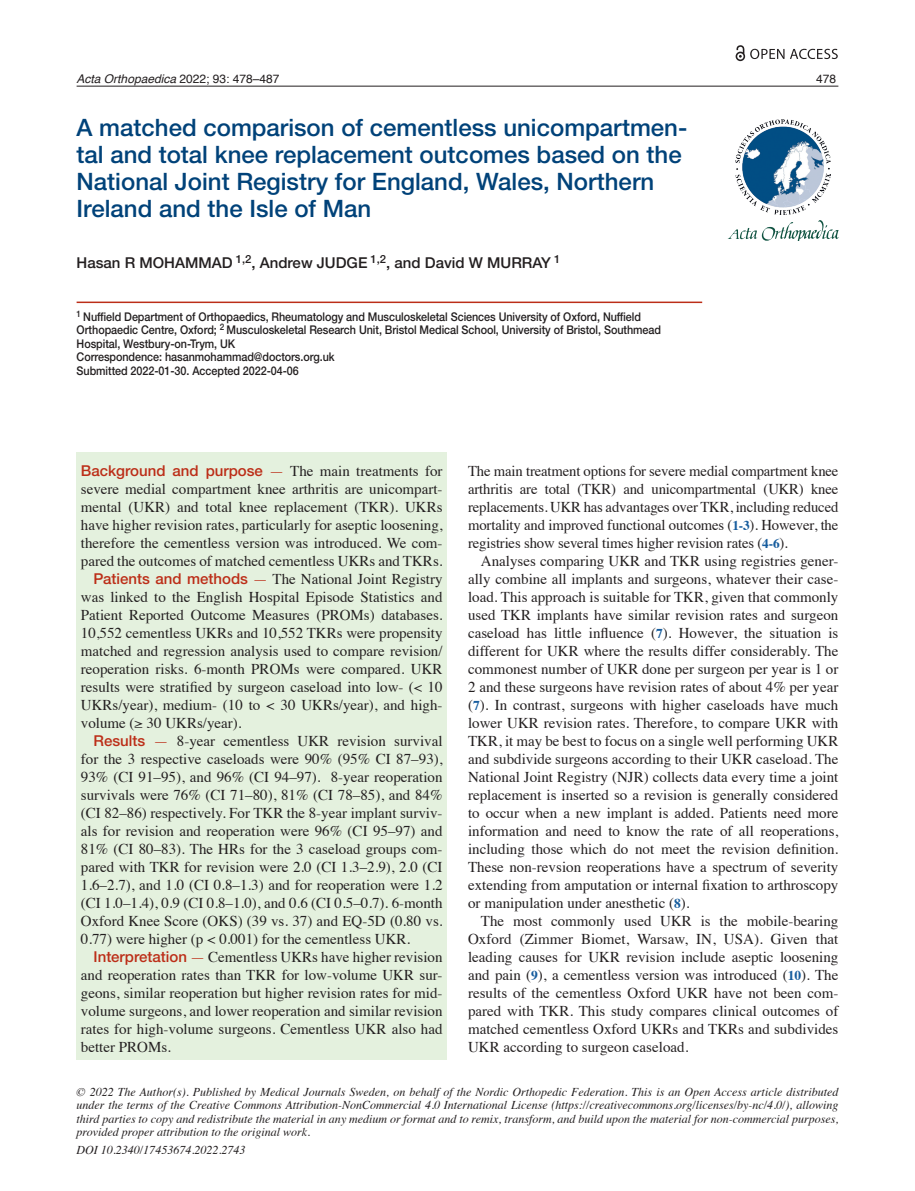
<style>
.page{position:relative;width:915px;height:1191px;background:#fff}
.page>*{position:absolute;margin:0;border:0;box-sizing:border-box;transform-origin:0 0}
.t1{font:500 24px/27px "Helvetica Neue LTW1 G";color:#004279}
.t2{font:15px/18px "Times";color:#231f20;text-align:justify}
.t3{font:500 15px "Helvetica Neue LTW1 G";color:#231f20}
.t4{font:500 15px "Helvetica Neue LTW1 G";color:#bc2e18}
.t5{font:italic 12px/13.5px "Times";color:#231f20;text-align:justify}
.t6{font:500 12px/13.5px "Helvetica Neue LTW1 G";letter-spacing:-.005em;color:#231f20;scale:.9 1}
.t7{font:italic 12px "Helvetica";color:#231f20}
.t8{font:12px "Helvetica";color:#231f20}
.s1{font-style:normal}
.s2{font-family:"Times";font-weight:400}
.s3{font-family:"Times";font-weight:400;color:#231f20}
.s4{font-family:"Helvetica Neue LTW1 G";font-weight:500;color:#bc2e18}
.s5{color:#bc2e18}
.s6{font-weight:700;font-size:13.5px;color:#175d9e}
</style>
<div class="page">
<hr style="left:77px;top:86px;width:761px;height:1px;background:#231f20">
<div style="left:77px;top:452px;width:369px;height:607px;background:#e4f1de"></div>
<hr style="left:77px;top:301px;width:625px;height:2px;background:#bc2e18">
<svg style="left:735px;top:45px;width:9px;height:16px"></svg>
<svg style="left:750px;top:49px;width:87px;height:10px"></svg>
<img style="left:727px;top:220px;width:112px;height:21px">
<img style="left:735px;top:119px;width:94px;height:95px">
<p class="t7" style="left:77px;top:70px;width:204px">Acta Orthopaedica <span class="s1">2022; 93: 478–487</span></p>
<p class="t8" style="left:816px;top:70px;width:22px">478</p>
<h1 class="t1" style="left:77px;top:114px;width:612px">A matched comparison of cementless unicompartmen&shy;tal and total knee replacement outcomes based on the National Joint Registry for England, Wales, Northern Ireland and the Isle of Man</h1>
<p class="t3" style="left:77px;top:254px;width:485px">Hasan R MOHAMMAD <sup>1,2</sup>, Andrew JUDGE <sup>1,2</sup>, and David W MURRAY <sup>1</sup></p>
<p class="t6" style="left:77px;top:310px;width:650px"><sup>1</sup> Nuffield Department of Orthopaedics, Rheumatology and Musculoskeletal Sciences University of Oxford, Nuffield Orthopaedic Centre, Oxford; <sup>2</sup> Musculoskeletal Research Unit, Bristol Medical School, University of Bristol, Southmead Hospital, Westbury-on-Trym, UK<br>Correspondence: hasanmohammad@doctors.org.uk<br>Submitted 2022-01-30. Accepted 2022-04-06</p>
<p class="t4" style="left:81px;top:461px;width:363px">Background and purpose <span class="s2">—</span> <span class="s3">The main treatments for</span></p>
<p class="t2" style="left:81px;top:478px;width:363px">severe medial compartment knee arthritis are unicompart-</p>
<p class="t2" style="left:81px;top:496px;width:363px">mental (UKR) and total knee replacement (TKR). UKRs</p>
<p class="t2" style="left:81px;top:514px;width:363px">have higher revision rates, particularly for aseptic loosening,</p>
<p class="t2" style="left:81px;top:532px;width:363px">therefore the cementless version was introduced. We com-</p>
<p class="t2" style="left:81px;top:550px;width:363px">pared the outcomes of matched cementless UKRs and TKRs.</p>
<p class="t2" style="left:94px;top:568px;width:350px"><span class="s4">Patients and methods</span> <span class="s5">—</span> The National Joint Registry</p>
<p class="t2" style="left:81px;top:586px;width:363px">was linked to the English Hospital Episode Statistics and</p>
<p class="t2" style="left:81px;top:604px;width:363px">Patient Reported Outcome Measures (PROMs) databases.</p>
<p class="t2" style="left:81px;top:622px;width:363px">10,552 cementless UKRs and 10,552 TKRs were propensity</p>
<p class="t2" style="left:81px;top:640px;width:363px">matched and regression analysis used to compare revision/</p>
<p class="t2" style="left:81px;top:658px;width:363px">reoperation risks. 6-month PROMs were compared. UKR</p>
<p class="t2" style="left:81px;top:676px;width:363px">results were stratified by surgeon caseload into low- (&lt; 10</p>
<p class="t2" style="left:81px;top:694px;width:363px">UKRs/year), medium- (10 to &lt; 30 UKRs/year), and high-</p>
<p class="t2" style="left:81px;top:712px;width:162px">volume (≥ 30 UKRs/year).</p>
<p class="t2" style="left:94px;top:730px;width:350px"><span class="s4">Results</span> <span class="s5">—</span> 8-year cementless UKR revision survival</p>
<p class="t2" style="left:81px;top:748px;width:363px">for the 3 respective caseloads were 90% (95% CI 87–93),</p>
<p class="t2" style="left:81px;top:766px;width:363px">93% (CI 91–95), and 96% (CI 94–97). 8-year reoperation</p>
<p class="t2" style="left:81px;top:784px;width:363px">survivals were 76% (CI 71–80), 81% (CI 78–85), and 84%</p>
<p class="t2" style="left:81px;top:802px;width:363px">(CI 82–86) respectively. For TKR the 8-year implant surviv-</p>
<p class="t2" style="left:81px;top:820px;width:363px">als for revision and reoperation were 96% (CI 95–97) and</p>
<p class="t2" style="left:81px;top:838px;width:363px">81% (CI 80–83). The HRs for the 3 caseload groups com-</p>
<p class="t2" style="left:81px;top:856px;width:363px">pared with TKR for revision were 2.0 (CI 1.3–2.9), 2.0 (CI</p>
<p class="t2" style="left:81px;top:874px;width:363px">1.6–2.7), and 1.0 (CI 0.8–1.3) and for reoperation were 1.2</p>
<p class="t2" style="left:81px;top:892px;width:363px">(CI 1.0–1.4), 0.9 (CI 0.8–1.0), and 0.6 (CI 0.5–0.7). 6-month</p>
<p class="t2" style="left:81px;top:910px;width:363px">Oxford Knee Score (OKS) (39 vs. 37) and EQ-5D (0.80 vs.</p>
<p class="t2" style="left:81px;top:928px;width:331px">0.77) were higher (p &lt; 0.001) for the cementless UKR.</p>
<p class="t2" style="left:94px;top:946px;width:350px"><span class="s4">Interpretation</span> <span class="s5">—</span> Cementless UKRs have higher revision</p>
<p class="t2" style="left:81px;top:964px;width:363px">and reoperation rates than TKR for low-volume UKR sur-</p>
<p class="t2" style="left:81px;top:982px;width:363px">geons, similar reoperation but higher revision rates for mid-</p>
<p class="t2" style="left:81px;top:1000px;width:363px">volume surgeons, and lower reoperation and similar revision</p>
<p class="t2" style="left:81px;top:1018px;width:363px">rates for high-volume surgeons. Cementless UKR also had</p>
<p class="t2" style="left:81px;top:1036px;width:91px">better PROMs.</p>
<p class="t2" style="left:468px;top:460px;width:372px">The main treatment options for severe medial compartment knee arthritis are total (TKR) and unicompartmental (UKR) knee replacements. UKR has advantages over TKR, including reduced mortality and improved functional outcomes (<span class="s6">1-3</span>). However, the registries show several times higher revision rates (<span class="s6">4-6</span>).</p>
<p class="t2" style="left:468px;top:550px;width:371px;text-indent:13px">Analyses comparing UKR and TKR using registries gener&shy;ally combine all implants and surgeons, whatever their case&shy;load. This approach is suitable for TKR, given that commonly used TKR implants have similar revision rates and surgeon caseload has little influence (<span class="s6">7</span>). However, the situation is different for UKR where the results differ considerably. The commonest number of UKR done per surgeon per year is 1 or 2 and these surgeons have revision rates of about 4% per year (<span class="s6">7</span>). In contrast, surgeons with higher caseloads have much lower UKR revision rates. Therefore, to compare UKR with TKR, it may be best to focus on a single well performing UKR and subdivide surgeons according to their UKR caseload. The National Joint Registry (NJR) collects data every time a joint replacement is inserted so a revision is generally considered to occur when a new implant is added. Patients need more information and need to know the rate of all reoperations, including those which do not meet the revision definition.<br>These non-revsion reoperations have a spectrum of severity extending from amputation or internal fixation to arthroscopy or manipulation under anesthetic (<span class="s6">8</span>).</p>
<p class="t2" style="left:468px;top:910px;width:371px;text-indent:13px">The most commonly used UKR is the mobile-bearing Oxford (Zimmer Biomet, Warsaw, IN, USA). Given that leading causes for UKR revision include aseptic loosening and pain (<span class="s6">9</span>), a cementless version was introduced (<span class="s6">10</span>). The results of the cementless Oxford UKR have not been com&shy;pared with TKR. This study compares clinical outcomes of matched cementless Oxford UKRs and TKRs and subdivides UKR according to surgeon caseload.</p>
<p class="t5" style="left:77px;top:1084px;width:763px">© 2022 The Author(s). Published by Medical Journals Sweden, on behalf of the Nordic Orthopedic Federation. This is an Open Access article distributed under the terms of the Creative Commons Attribution-NonCommercial 4.0 International License (https://creativecommons.org/licenses/by-nc/4.0/), allowing third parties to copy and redistribute the material in any medium or format and to remix, transform, and build upon the material for non-commercial purposes, provided proper attribution to the original work.</p>
<p class="t5" style="left:77px;top:1142px;width:170px">DOI 10.2340/17453674.2022.2743</p>
</div>
